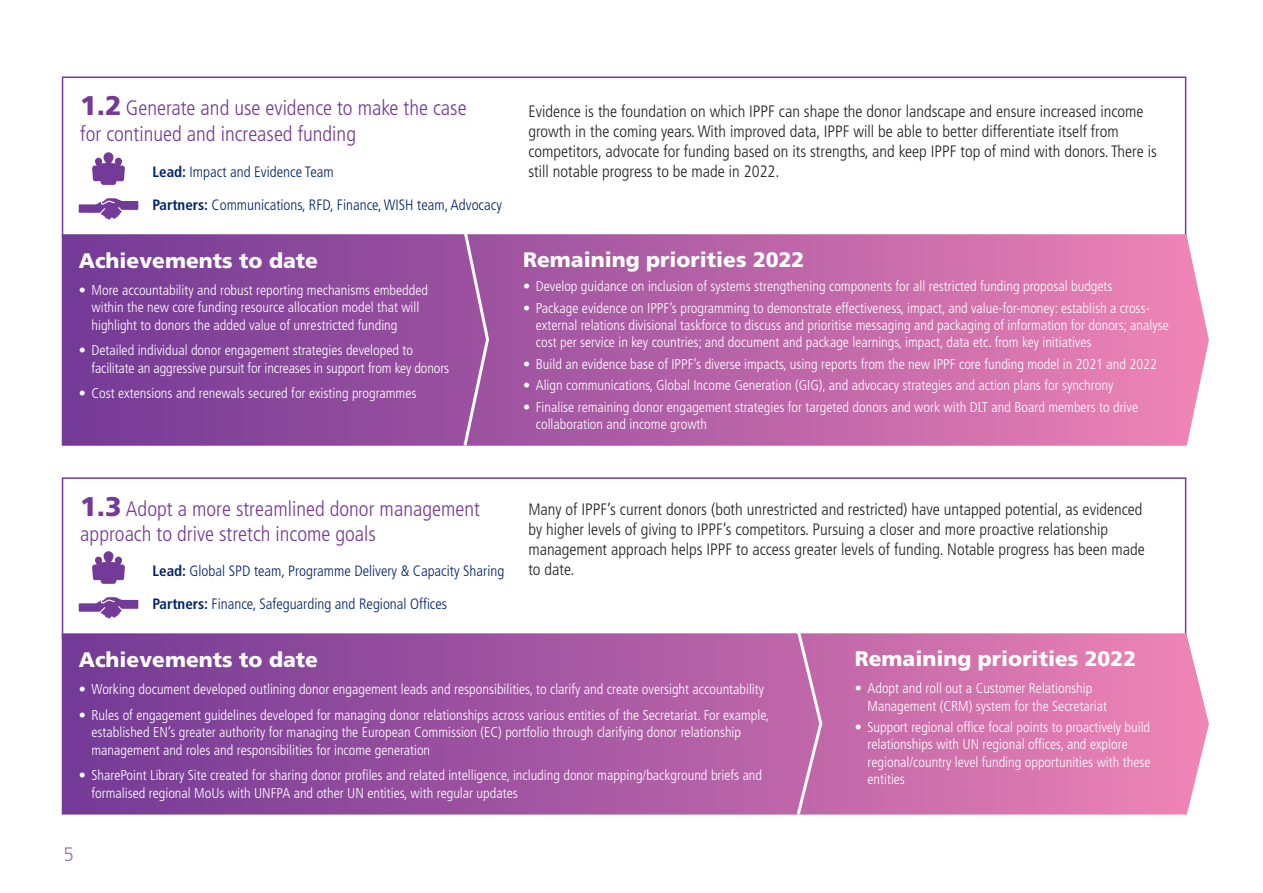
<style>
.page{position:relative;width:1263px;height:893px;background:#fff}
.page>*{position:absolute;margin:0;border:0;box-sizing:border-box;transform-origin:0 0}
.t1{font:300 condensed 21px/25.2px "Frutiger LT Std";color:#743a97}
.Bullets{font:900 21px "Frutiger LT Std";color:#fff}
.t2{font:300 19.5px "Frutiger LT Std";color:#743a97}
.t3{font:300 condensed 16.5px/19.8px "Frutiger LT Std";color:#231f20}
.t4{font:300 condensed 15px "Frutiger LT Std";color:#00226b}
.t5{font:300 condensed 14.25px/17.2px "Frutiger LT Std";color:#fff}
.s1{font-weight:900;font-stretch:normal;font-size:27px}
.s2{font-weight:700}
</style>
<div class="page">
<div style="left:62px;top:77px;width:1124px;height:162px;border:2px solid #743a97"></div>
<svg style="left:92px;top:153px;width:33px;height:32px"></svg>
<svg style="left:79px;top:198px;width:59px;height:22px"></svg>
<svg style="left:62px;top:234px;width:1147px;height:212px;background:#af5ea5"></svg>
<svg style="left:461px;top:234px;width:30px;height:212px;background:#a663a9"></svg>
<div style="left:62px;top:477px;width:1124px;height:163px;border:2px solid #743a97"></div>
<svg style="left:92px;top:552px;width:33px;height:32px"></svg>
<svg style="left:79px;top:597px;width:59px;height:21px"></svg>
<svg style="left:62px;top:633px;width:1147px;height:182px;background:#ae5ea5"></svg>
<svg style="left:795px;top:633px;width:29px;height:182px;background:#c677b2"></svg>
<p class="t1" style="left:80px;top:96px;width:388px"><span class="s1">1.2</span> Generate and use evidence to make the case for continued and increased funding</p>
<p class="t4" style="left:153px;top:163px;width:183px"><span class="s2">Lead:</span> Impact and Evidence Team</p>
<p class="t4" style="left:153px;top:196px;width:351px"><span class="s2">Partners:</span> Communications, RFD, Finance, WISH team, Advocacy</p>
<p class="Bullets" style="left:79px;top:248px;width:241px">Achievements to date</p>
<p class="t5" style="left:92px;top:282px;width:338px;text-indent:-13px">• More accountability and robust reporting mechanisms embedded within the new core funding resource allocation model that will highlight to donors the added value of unrestricted funding</p>
<p class="t5" style="left:92px;top:342px;width:359px;text-indent:-13px">• Detailed individual donor engagement strategies developed to facilitate an aggressive pursuit for increases in support from key donors</p>
<p class="t5" style="left:79px;top:385px;width:339px">• Cost extensions and renewals secured for existing programmes</p>
<p class="t3" style="left:528px;top:102px;width:630px">Evidence is the foundation on which IPPF can shape the donor landscape and ensure increased income growth in the coming years. With improved data, IPPF will be able to better differentiate itself from competitors, advocate for funding based on its strengths, and keep IPPF top of mind with donors. There is still notable progress to be made in 2022.</p>
<p class="Bullets" style="left:523px;top:247px;width:283px">Remaining priorities 2022</p>
<p class="t5" style="left:523px;top:278px;width:591px">• Develop guidance on inclusion of systems strengthening components for all restricted funding proposal budgets</p>
<p class="t5" style="left:536px;top:299px;width:634px;text-indent:-13px">• Package evidence on IPPF’s programming to demonstrate effectiveness, impact, and value-for-money: establish a cross&shy;external relations divisional taskforce to discuss and prioritise messaging and packaging of information for donors; analyse cost per service in key countries; and document and package learnings, impact, data etc. from key initiatives</p>
<p class="t5" style="left:523px;top:355px;width:635px">• Build an evidence base of IPPF’s diverse impacts, using reports from the new IPPF core funding model in 2021 and 2022</p>
<p class="t5" style="left:523px;top:377px;width:592px">• Align communications, Global Income Generation (GIG), and advocacy strategies and action plans for synchrony</p>
<p class="t5" style="left:536px;top:398px;width:604px;text-indent:-13px">• Finalise remaining donor engagement strategies for targeted donors and work with DLT and Board members to drive collaboration and income growth</p>
<p class="t1" style="left:80px;top:497px;width:401px"><span class="s1">1.3</span> Adopt a more streamlined donor management approach to drive stretch income goals</p>
<p class="t4" style="left:153px;top:562px;width:353px"><span class="s2">Lead:</span> Global SPD team, Programme Delivery &amp; Capacity Sharing</p>
<p class="t4" style="left:153px;top:595px;width:296px"><span class="s2">Partners:</span> Finance, Safeguarding and Regional Offices</p>
<p class="t3" style="left:528px;top:500px;width:618px">Many of IPPF’s current donors (both unrestricted and restricted) have untapped potential, as evidenced by higher levels of giving to IPPF’s competitors. Pursuing a closer and more proactive relationship management approach helps IPPF to access greater levels of funding. Notable progress has been made to date.</p>
<p class="Bullets" style="left:79px;top:647px;width:241px">Achievements to date</p>
<p class="t5" style="left:79px;top:681px;width:687px">• Working document developed outlining donor engagement leads and responsibilities, to clarify and create oversight accountability</p>
<p class="t5" style="left:92px;top:707px;width:679px;text-indent:-13px">• Rules of engagement guidelines developed for managing donor relationships across various entities of the Secretariat. For example, established EN’s greater authority for managing the European Commission (EC) portfolio through clarifying donor relationship management and roles and responsibilities for income generation</p>
<p class="t5" style="left:92px;top:767px;width:672px;text-indent:-13px">• SharePoint Library Site created for sharing donor profiles and related intelligence, including donor mapping/background briefs and formalised regional MoUs with UNFPA and other UN entities, with regular updates</p>
<h2 class="t2" style="left:64px;top:843px;width:12px">5</h2>
<p class="Bullets" style="left:855px;top:646px;width:283px">Remaining priorities 2022</p>
<p class="t5" style="left:867px;top:680px;width:241px;text-indent:-13px">• Adopt and roll out a Customer Relationship<br>Management (CRM) system for the Secretariat</p>
<p class="t5" style="left:867px;top:719px;width:284px;text-indent:-13px">• Support regional office focal points to proactively build relationships with UN regional offices, and explore regional/country level funding opportunities with these entities</p>
</div>
